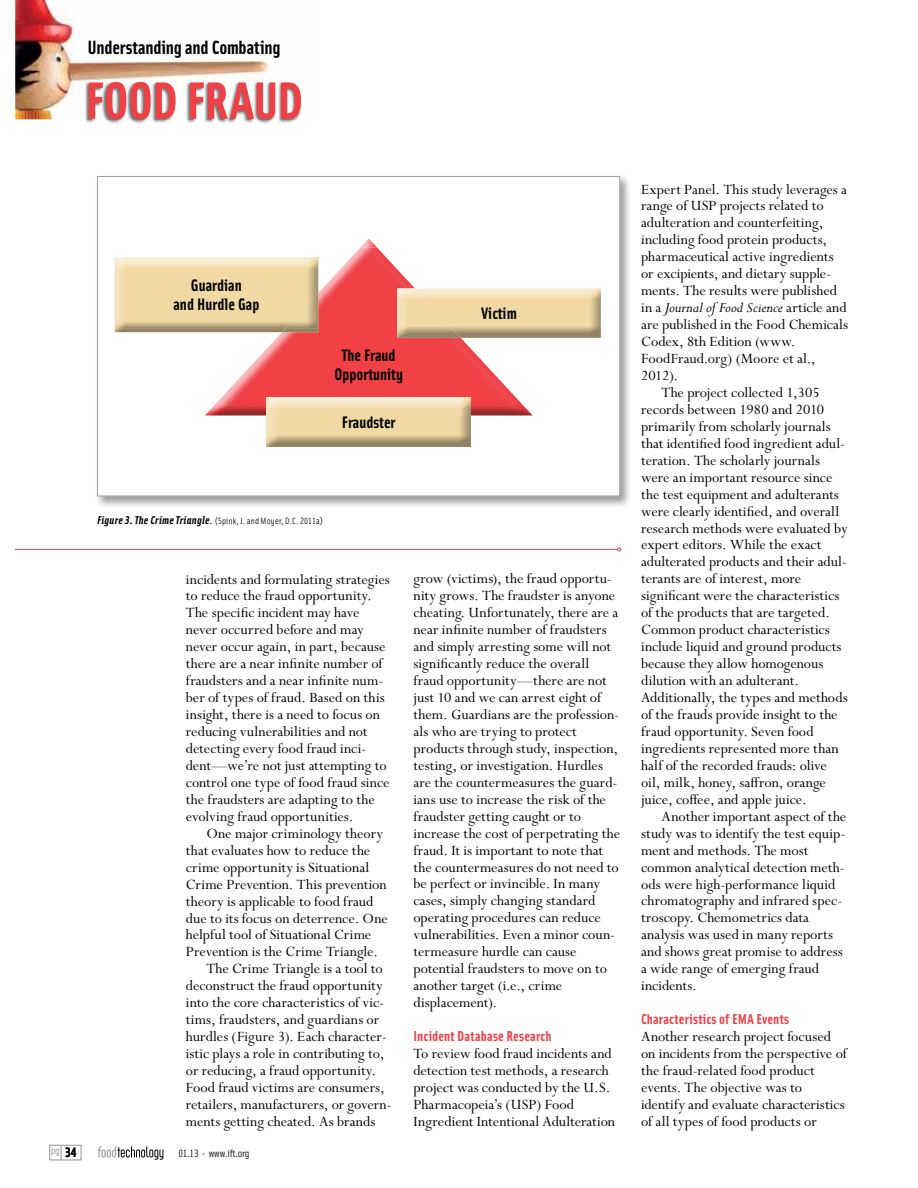
<style>
.page{position:relative;width:918px;height:1188px;background:#fff}
.page>*{position:absolute;margin:0;border:0;box-sizing:border-box;transform-origin:0 0}
.t1{font:52.5px "Solex Bold Lining";letter-spacing:-.015em;color:#ef4046}
.t2{font:19.35px "Solex Bold Lining";letter-spacing:-.015em;color:#000}
.t3{font:16.65px/18.9px "Solex Bold Lining";color:#000;text-align:center}
.t4{font:15.9px/17px "Perpetua Std";color:#000}
.t5{font:italic 15.9px "Perpetua Std";color:#000}
.t6{font:14.4px "Solex Bold Lining";letter-spacing:.015em;color:#ef4046}
.t7{font:10.65px "Solex Regular Lining";letter-spacing:-.02em;color:#000}
.t8{font:10.65px "Solex Regular Lining";color:#939598}
.t9{font:9.15px "Solex Regular Lining";letter-spacing:.025em;color:#000}
.s1{font-family:"Solex Bold Lining";font-style:italic;font-size:11.4px}
.s2{font-size:12.15px}
.s3{font-family:"Solex Bold Lining";font-size:13.65px;color:#000}
.s4{color:#939598}
.s5{font-style:normal}
</style>
<div class="page">
<div style="left:49px;top:1145px;width:32px;height:15px;border:1px solid #939598"></div>
<svg style="left:98px;top:1146px;width:65px;height:14px"></svg>
<img style="left:15px;top:0;width:255px;height:119px">
<img style="left:85px;top:81px;width:217px;height:43px">
<hr style="left:15px;top:549px;width:603px;height:1px;background:#ef4046">
<svg style="left:617px;top:547px;width:4px;height:4px"></svg>
<img style="left:97px;top:176px;width:532px;height:330px">
<svg style="left:97px;top:176px;width:523px;height:320px"></svg>
<img style="left:361px;top:239px;width:16px;height:8px">
<img style="left:205px;top:247px;width:328px;height:169px">
<img style="left:415px;top:288px;width:186px;height:1px">
<svg style="left:397px;top:288px;width:18px;height:1px"></svg>
<img style="left:461px;top:334px;width:140px;height:4px">
<img style="left:397px;top:334px;width:64px;height:4px">
<img style="left:457px;top:289px;width:144px;height:45px">
<img style="left:397px;top:289px;width:60px;height:45px">
<img style="left:267px;top:397px;width:204px;height:50px">
<img style="left:115px;top:329px;width:167px;height:3px">
<img style="left:282px;top:329px;width:36px;height:3px">
<img style="left:115px;top:258px;width:203px;height:71px">
<img style="left:285px;top:293px;width:33px;height:36px">
<p class="t2" style="left:87px;top:41px;width:195px">Understanding and Combating</p>
<h1 class="t1" style="left:85px;top:83px;width:220px">FOOD FRAUD</h1>
<p class="t3" style="left:173px;top:278px;width:87px">Guardian<br>and Hurdle Gap</p>
<p class="t3" style="left:334px;top:347px;width:70px">The Fraud<br>Opportunity</p>
<p class="t3" style="left:342px;top:414px;width:55px">Fraudster</p>
<p class="t3" style="left:481px;top:305px;width:37px">Victim</p>
<p class="t9" style="left:97px;top:518px;width:227px"><span class="s1">Figure 3. The Crime Triangle</span><span class="s2">.</span> (Spink, J. and Moyer, D.C. 2011a)</p>
<p class="t4" style="left:186px;top:572px;width:205px">incidents and formulating strategies to reduce the fraud opportunity.<br>The specific incident may have never occurred before and may never occur again, in part, because there are a near infinite number of fraudsters and a near infinite num&shy;ber of types of fraud. Based on this insight, there is a need to focus on reducing vulnerabilities and not detecting every food fraud inci&shy;dent—we’re not just attempting to control one type of food fraud since the fraudsters are adapting to the evolving fraud opportunities.</p>
<p class="t4" style="left:206px;top:826px;width:178px">One major criminology theory</p>
<p class="t4" style="left:186px;top:843px;width:186px">that evaluates how to reduce the</p>
<p class="t4" style="left:186px;top:860px;width:185px">crime opportunity is Situational</p>
<p class="t4" style="left:186px;top:877px;width:202px">Crime Prevention. This prevention</p>
<p class="t4" style="left:186px;top:894px;width:189px">theory is applicable to food fraud</p>
<p class="t4" style="left:186px;top:911px;width:204px">due to its focus on deterrence. One</p>
<p class="t4" style="left:186px;top:928px;width:187px">helpful tool of Situational Crime</p>
<p class="t4" style="left:186px;top:945px;width:194px">Prevention is the Crime Triangle.</p>
<p class="t4" style="left:206px;top:962px;width:178px">The Crime Triangle is a tool to</p>
<p class="t4" style="left:186px;top:979px;width:198px">deconstruct the fraud opportunity</p>
<p class="t4" style="left:186px;top:996px;width:200px">into the core characteristics of vic-</p>
<p class="t4" style="left:186px;top:1013px;width:195px">tims, fraudsters, and guardians or</p>
<p class="t4" style="left:186px;top:1030px;width:202px">hurdles (Figure 3). Each character-</p>
<p class="t4" style="left:186px;top:1047px;width:200px">istic plays a role in contributing to,</p>
<p class="t4" style="left:186px;top:1064px;width:192px">or reducing, a fraud opportunity.</p>
<p class="t4" style="left:186px;top:1081px;width:200px">Food fraud victims are consumers,</p>
<p class="t4" style="left:186px;top:1098px;width:207px">retailers, manufacturers, or govern-</p>
<p class="t4" style="left:186px;top:1115px;width:191px">ments getting cheated. As brands</p>
<p class="t8" style="left:51px;top:1147px;width:27px">pg <span class="s3">34</span></p>
<p class="t7" style="left:178px;top:1149px;width:73px">01.13 <span class="s4">•</span> www.ift.org</p>
<p class="t4" style="left:413px;top:572px;width:208px">grow (victims), the fraud opportu&shy;nity grows. The fraudster is anyone cheating. Unfortunately, there are a near infinite number of fraudsters and simply arresting some will not significantly reduce the overall fraud opportunity—there are not just 10 and we can arrest eight of them. Guardians are the profession&shy;als who are trying to protect products through study, inspection, testing, or investigation. Hurdles are the countermeasures the guard&shy;ians use to increase the risk of the fraudster getting caught or to increase the cost of perpetrating the fraud. It is important to note that the countermeasures do not need to be perfect or invincible. In many cases, simply changing standard operating procedures can reduce vulnerabilities. Even a minor coun&shy;termeasure hurdle can cause potential fraudsters to move on to another target (i.e., crime displacement).</p>
<p class="t6" style="left:413px;top:1031px;width:140px">Incident Database Research</p>
<p class="t4" style="left:413px;top:1047px;width:203px">To review food fraud incidents and detection test methods, a research project was conducted by the U.S.<br>Pharmacopeia’s (USP) Food Ingredient Intentional Adulteration</p>
<p class="t4" style="left:641px;top:182px;width:207px">Expert Panel. This study leverages a</p>
<p class="t4" style="left:641px;top:199px;width:184px">range of USP projects related to</p>
<p class="t4" style="left:641px;top:216px;width:184px">adulteration and counterfeiting,</p>
<p class="t4" style="left:641px;top:233px;width:188px">including food protein products,</p>
<p class="t4" style="left:641px;top:250px;width:194px">pharmaceutical active ingredients</p>
<p class="t4" style="left:641px;top:267px;width:192px">or excipients, and dietary supple-</p>
<p class="t4" style="left:641px;top:284px;width:198px">ments. The results were published</p>
<p class="t5" style="left:641px;top:297px;width:207px"><span class="s5">in a</span> Journal of Food Science <span class="s5">article and</span></p>
<p class="t4" style="left:641px;top:318px;width:209px">are published in the Food Chemicals</p>
<p class="t4" style="left:641px;top:335px;width:156px">Codex, 8th Edition (www.</p>
<p class="t4" style="left:641px;top:352px;width:176px">FoodFraud.org) (Moore et al.,</p>
<p class="t4" style="left:641px;top:369px;width:39px">2012).</p>
<p class="t4" style="left:662px;top:386px;width:160px">The project collected 1,305</p>
<p class="t4" style="left:641px;top:403px;width:185px">records between 1980 and 2010</p>
<p class="t4" style="left:641px;top:420px;width:191px">primarily from scholarly journals</p>
<p class="t4" style="left:641px;top:436px;width:206px">that identified food ingredient adul-</p>
<p class="t4" style="left:641px;top:453px;width:181px">teration. The scholarly journals</p>
<p class="t4" style="left:641px;top:470px;width:193px">were an important resource since</p>
<p class="t4" style="left:641px;top:487px;width:199px">the test equipment and adulterants</p>
<p class="t4" style="left:641px;top:504px;width:200px">were clearly identified, and overall</p>
<p class="t4" style="left:641px;top:521px;width:208px">research methods were evaluated by</p>
<p class="t4" style="left:641px;top:538px;width:182px">expert editors. While the exact</p>
<p class="t4" style="left:641px;top:555px;width:207px">adulterated products and their adul-</p>
<p class="t4" style="left:641px;top:572px;width:162px">terants are of interest, more</p>
<p class="t4" style="left:641px;top:589px;width:200px">significant were the characteristics</p>
<p class="t4" style="left:641px;top:606px;width:190px">of the products that are targeted.</p>
<p class="t4" style="left:641px;top:623px;width:190px">Common product characteristics</p>
<p class="t4" style="left:641px;top:640px;width:202px">include liquid and ground products</p>
<p class="t4" style="left:641px;top:657px;width:184px">because they allow homogenous</p>
<p class="t4" style="left:641px;top:674px;width:160px">dilution with an adulterant.</p>
<p class="t4" style="left:641px;top:691px;width:208px">Additionally, the types and methods</p>
<p class="t4" style="left:641px;top:708px;width:198px">of the frauds provide insight to the</p>
<p class="t4" style="left:641px;top:725px;width:174px">fraud opportunity. Seven food</p>
<p class="t4" style="left:641px;top:742px;width:199px">ingredients represented more than</p>
<p class="t4" style="left:641px;top:759px;width:188px">half of the recorded frauds: olive</p>
<p class="t4" style="left:641px;top:775px;width:186px">oil, milk, honey, saffron, orange</p>
<p class="t4" style="left:641px;top:792px;width:167px">juice, coffee, and apple juice.</p>
<p class="t4" style="left:662px;top:809px;width:186px">Another important aspect of the</p>
<p class="t4" style="left:641px;top:826px;width:206px">study was to identify the test equip-</p>
<p class="t4" style="left:641px;top:843px;width:169px">ment and methods. The most</p>
<p class="t4" style="left:641px;top:860px;width:205px">common analytical detection meth-</p>
<p class="t4" style="left:641px;top:877px;width:196px">ods were high-performance liquid</p>
<p class="t4" style="left:641px;top:894px;width:203px">chromatography and infrared spec-</p>
<p class="t4" style="left:641px;top:911px;width:170px">troscopy. Chemometrics data</p>
<p class="t4" style="left:641px;top:928px;width:194px">analysis was used in many reports</p>
<p class="t4" style="left:641px;top:945px;width:203px">and shows great promise to address</p>
<p class="t4" style="left:641px;top:962px;width:180px">a wide range of emerging fraud</p>
<p class="t4" style="left:641px;top:979px;width:57px">incidents.</p>
<p class="t6" style="left:641px;top:1014px;width:150px">Characteristics of EMA Events</p>
<p class="t4" style="left:641px;top:1030px;width:207px">Another research project focused on incidents from the perspective of the fraud-related food product events. The objective was to identify and evaluate characteristics of all types of food products or</p>
</div>
